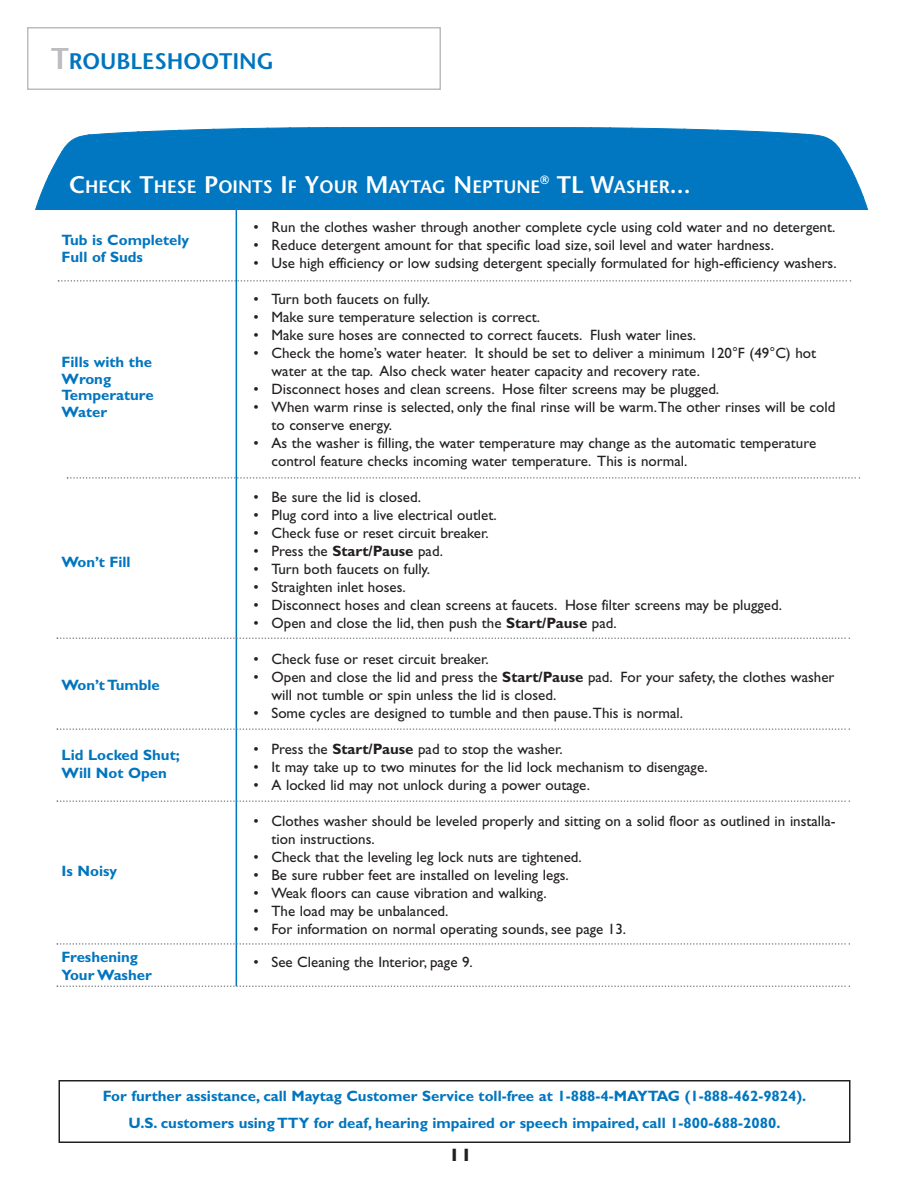
<style>
.page{position:relative;width:918px;height:1188px;background:#fff}
.page>*{position:absolute;margin:0;border:0;box-sizing:border-box;transform-origin:0 0}
.t1{font:600 24px "Stone Sans";color:#fff}
.t2{font:600 22.5px "Stone Sans";color:#0075bf}
.t3{font:600 18px "Stone Sans";color:#fff}
.t4{font:700 18px "Gill Sans";color:#231f20;scale:1.2 1}
.t5{font:15px/18px "Gill Sans";color:#231f20}
.t6{font:700 15px/16.5px "Gill Sans";color:#0075bf}
.s1{font-size:30px;color:#bcbdc0}
.s2{font-size:24px}
.s3{font-size:18px}
.s4{font-weight:700}
</style>
<div class="page">
<svg style="left:67px;top:477px;width:793px;height:2px"></svg>
<svg style="left:35px;top:127px;width:834px;height:83px;background:#1180c4"></svg>
<svg style="left:58px;top:280px;width:793px;height:2px"></svg>
<hr style="left:236px;top:199px;width:1px;height:787px;background:#0075bf">
<div style="left:27px;top:27px;width:414px;height:63px;border:2px solid #bcbdc0"></div>
<svg style="left:57px;top:800px;width:793px;height:2px"></svg>
<svg style="left:57px;top:728px;width:793px;height:2px"></svg>
<svg style="left:57px;top:637px;width:793px;height:2px"></svg>
<svg style="left:57px;top:943px;width:793px;height:2px"></svg>
<svg style="left:57px;top:986px;width:793px;height:1px"></svg>
<div style="left:58px;top:1080px;width:792px;height:63px;border:2px solid #231f20"></div>
<h2 class="t2" style="left:51px;top:52px;width:225px"><span class="s1">T</span>ROUBLESHOOTING</h2>
<p class="t3" style="left:69px;top:180px;width:473px"><span class="s2">C</span>HECK <span class="s2">T</span>HESE <span class="s2">P</span>OINTS <span class="s2">I</span>F <span class="s2">Y</span>OUR <span class="s2">M</span>AYTAG <span class="s2">N</span>EPTUNE</p>
<h1 class="t1" style="left:540px;top:175px;width:152px"><sup>®</sup> TL W<span class="s3">ASHER</span>...</h1>
<p class="t6" style="left:62px;top:234px;width:129px">Tub is Completely<br>Full of Suds</p>
<p class="t6" style="left:62px;top:356px;width:94px">Fills with the<br>Wrong<br>Temperature<br>Water</p>
<p class="t6" style="left:62px;top:556px;width:71px">Won’t Fill</p>
<p class="t6" style="left:62px;top:679px;width:100px">Won’t Tumble</p>
<p class="t6" style="left:62px;top:748px;width:120px;line-height:18px">Lid Locked Shut;<br>Will Not Open</p>
<p class="t6" style="left:62px;top:864px;width:57px">Is Noisy</p>
<p class="t6" style="left:62px;top:949px;width:92px;line-height:18px">Freshening<br>Your Washer</p>
<p class="t5" style="left:254px;top:219px;width:583px">• Run the clothes washer through another complete cycle using cold water and no detergent.</p>
<p class="t5" style="left:254px;top:237px;width:522px">• Reduce detergent amount for that specific load size, soil level and water hardness.</p>
<p class="t5" style="left:254px;top:255px;width:585px">• Use high efficiency or low sudsing detergent specially formulated for high-efficiency washers.</p>
<p class="t5" style="left:254px;top:291px;width:178px">• Turn both faucets on fully.</p>
<p class="t5" style="left:254px;top:309px;width:288px">• Make sure temperature selection is correct.</p>
<p class="t5" style="left:254px;top:327px;width:444px">• Make sure hoses are connected to correct faucets. Flush water lines.</p>
<p class="t5" style="left:272px;top:345px;width:546px;text-indent:-18px">• Check the home’s water heater. It should be set to deliver a minimum 120°F (49°C) hot water at the tap. Also check water heater capacity and recovery rate.</p>
<p class="t5" style="left:254px;top:381px;width:467px">• Disconnect hoses and clean screens. Hose filter screens may be plugged.</p>
<p class="t5" style="left:272px;top:399px;width:565px;text-indent:-18px">• When warm rinse is selected, only the final rinse will be warm.The other rinses will be cold to conserve energy.</p>
<p class="t5" style="left:272px;top:435px;width:546px;text-indent:-18px">• As the washer is filling, the water temperature may change as the automatic temperature control feature checks incoming water temperature. This is normal.</p>
<p class="t5" style="left:254px;top:489px;width:169px">• Be sure the lid is closed.</p>
<p class="t5" style="left:254px;top:507px;width:245px">• Plug cord into a live electrical outlet.</p>
<p class="t5" style="left:254px;top:525px;width:237px">• Check fuse or reset circuit breaker.</p>
<p class="t5" style="left:254px;top:543px;width:191px">• Press the <span class="s4">Start/Pause</span> pad.</p>
<p class="t5" style="left:253px;top:561px;width:178px">• Turn both faucets on fully.</p>
<p class="t5" style="left:253px;top:579px;width:154px">• Straighten inlet hoses.</p>
<p class="t5" style="left:253px;top:597px;width:530px">• Disconnect hoses and clean screens at faucets. Hose filter screens may be plugged.</p>
<p class="t5" style="left:253px;top:615px;width:365px">• Open and close the lid, then push the <span class="s4">Start/Pause</span> pad.</p>
<p class="t5" style="left:254px;top:651px;width:237px">• Check fuse or reset circuit breaker.</p>
<p class="t5" style="left:272px;top:669px;width:564px;text-indent:-18px">• Open and close the lid and press the <span class="s4">Start/Pause</span> pad. For your safety, the clothes washer will not tumble or spin unless the lid is closed.</p>
<p class="t5" style="left:254px;top:705px;width:431px">• Some cycles are designed to tumble and then pause.This is normal.</p>
<p class="t5" style="left:254px;top:741px;width:311px">• Press the <span class="s4">Start/Pause</span> pad to stop the washer.</p>
<p class="t5" style="left:253px;top:759px;width:456px">• It may take up to two minutes for the lid lock mechanism to disengage.</p>
<p class="t5" style="left:253px;top:777px;width:338px">• A locked lid may not unlock during a power outage.</p>
<p class="t5" style="left:272px;top:813px;width:566px;text-indent:-18px">• Clothes washer should be leveled properly and sitting on a solid floor as outlined in installa&shy;tion instructions.</p>
<p class="t5" style="left:254px;top:849px;width:330px">• Check that the leveling leg lock nuts are tightened.</p>
<p class="t5" style="left:254px;top:867px;width:317px">• Be sure rubber feet are installed on leveling legs.</p>
<p class="t5" style="left:254px;top:885px;width:295px">• Weak floors can cause vibration and walking.</p>
<p class="t5" style="left:254px;top:903px;width:197px">• The load may be unbalanced.</p>
<p class="t5" style="left:254px;top:921px;width:374px">• For information on normal operating sounds, see page 13.</p>
<p class="t5" style="left:254px;top:954px;width:221px">• See Cleaning the Interior, page 9.</p>
<p class="t6" style="left:103px;top:1084px;width:705px;line-height:27px;text-align:center">For further assistance, call Maytag Customer Service toll-free at 1-888-4-MAYTAG (1-888-462-9824).<br>U.S. customers using TTY for deaf, hearing impaired or speech impaired, call 1-800-688-2080.</p>
<p class="t4" style="left:449px;top:1148px;width:21px">11</p>
</div>
